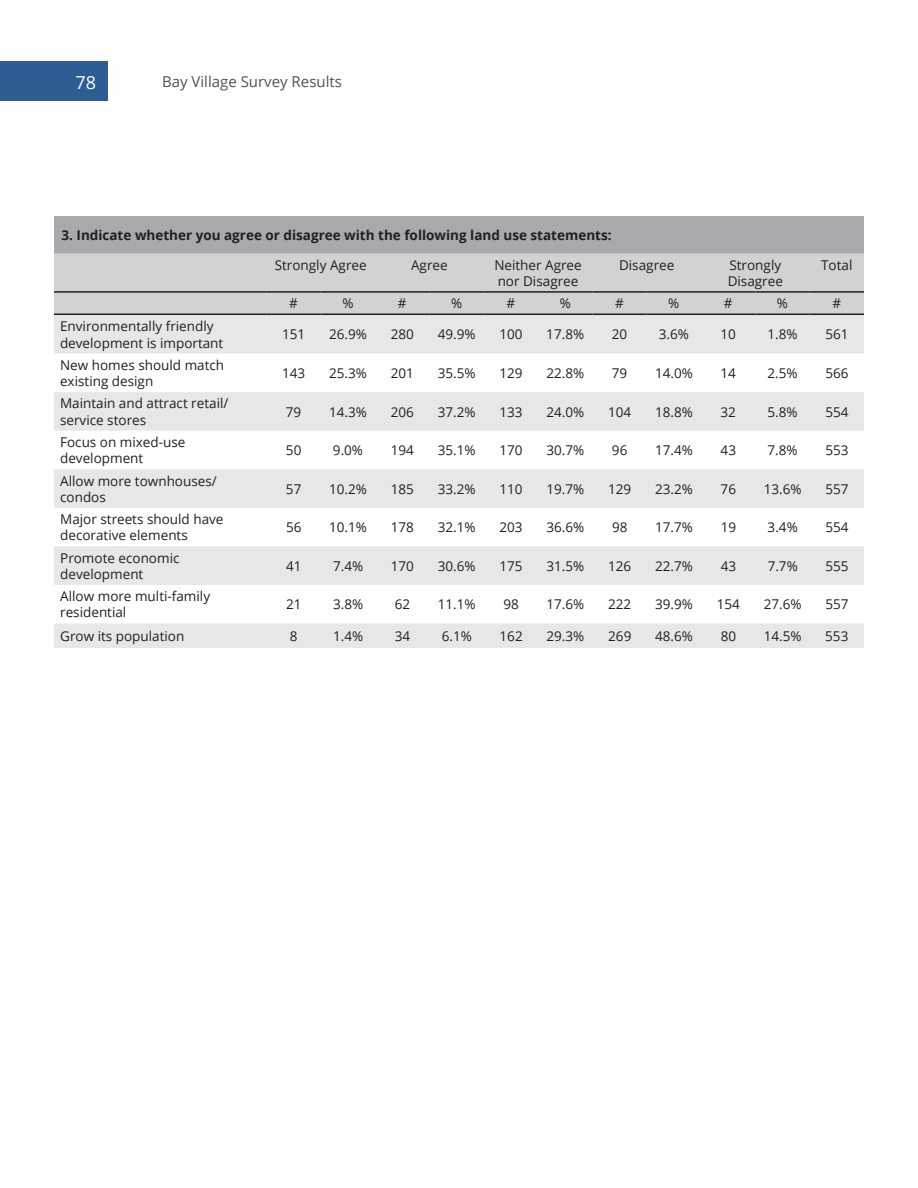
<style>
.page{position:relative;width:918px;height:1188px;background:#fff}
.page>*{position:absolute;margin:0;border:0;box-sizing:border-box;transform-origin:0 0}
.t1{font:18px "Open Sans";color:#fff}
.t2{font:15px "Open Sans";color:#59504e}
.t3{font:13.5px/16.2px "Open Sans";color:#231f20}
.t4{font:700 13.5px "Open Sans";color:#231f20}
</style>
<div class="page">
<div style="left:0;top:61px;width:108px;height:40px;background:#2e5d94"></div>
<div style="left:54px;top:216px;width:810px;height:37px;background:#a8a9ad"></div>
<div style="left:54px;top:253px;width:810px;height:61px;background:#d1d2d4"></div>
<svg style="left:54px;top:315px;width:810px;height:333px;fill:#e6e7e9"></svg>
<hr style="left:54px;top:314px;width:212px;height:1px;background:#231f20">
<hr style="left:54px;top:291px;width:212px;height:2px;background:#231f20">
<hr style="left:810px;top:291px;width:54px;height:2px;background:#231f20">
<hr style="left:266px;top:291px;width:55px;height:2px;background:#231f20">
<hr style="left:321px;top:291px;width:54px;height:2px;background:#231f20">
<hr style="left:375px;top:291px;width:54px;height:2px;background:#231f20">
<hr style="left:429px;top:291px;width:55px;height:2px;background:#231f20">
<hr style="left:484px;top:291px;width:54px;height:2px;background:#231f20">
<hr style="left:538px;top:291px;width:54px;height:2px;background:#231f20">
<hr style="left:592px;top:291px;width:55px;height:2px;background:#231f20">
<hr style="left:647px;top:291px;width:54px;height:2px;background:#231f20">
<hr style="left:701px;top:291px;width:54px;height:2px;background:#231f20">
<hr style="left:755px;top:291px;width:55px;height:2px;background:#231f20">
<hr style="left:266px;top:314px;width:55px;height:1px;background:#231f20">
<hr style="left:321px;top:314px;width:54px;height:1px;background:#231f20">
<hr style="left:375px;top:314px;width:54px;height:1px;background:#231f20">
<hr style="left:429px;top:314px;width:55px;height:1px;background:#231f20">
<hr style="left:484px;top:314px;width:54px;height:1px;background:#231f20">
<hr style="left:538px;top:314px;width:54px;height:1px;background:#231f20">
<hr style="left:592px;top:314px;width:55px;height:1px;background:#231f20">
<hr style="left:647px;top:314px;width:54px;height:1px;background:#231f20">
<hr style="left:701px;top:314px;width:54px;height:1px;background:#231f20">
<hr style="left:755px;top:314px;width:55px;height:1px;background:#231f20">
<hr style="left:810px;top:314px;width:54px;height:1px;background:#231f20">
<h1 class="t1" style="left:76px;top:71px;width:22px">78</h1>
<p class="t2" style="left:162px;top:71px;width:181px">Bay Village Survey Results</p>
<p class="t4" style="left:62px;top:225px;width:552px">3. Indicate whether you agree or disagree with the following land use statements:</p>
<p class="t3" style="left:275px;top:256px;width:93px">Strongly Agree</p>
<p class="t3" style="left:411px;top:256px;width:38px">Agree</p>
<p class="t3" style="left:494px;top:256px;width:89px">Neither Agree nor Disagree</p>
<p class="t3" style="left:619px;top:256px;width:57px">Disagree</p>
<p class="t3" style="left:728px;top:256px;width:57px">Strongly<br>Disagree</p>
<p class="t3" style="left:821px;top:256px;width:33px">Total</p>
<p class="t3" style="left:289px;top:295px;width:10px">#</p>
<p class="t3" style="left:342px;top:295px;width:13px">%</p>
<p class="t3" style="left:398px;top:295px;width:10px">#</p>
<p class="t3" style="left:451px;top:295px;width:13px">%</p>
<p class="t3" style="left:507px;top:295px;width:10px">#</p>
<p class="t3" style="left:560px;top:295px;width:13px">%</p>
<p class="t3" style="left:615px;top:295px;width:10px">#</p>
<p class="t3" style="left:668px;top:295px;width:13px">%</p>
<p class="t3" style="left:724px;top:295px;width:10px">#</p>
<p class="t3" style="left:777px;top:295px;width:13px">%</p>
<p class="t3" style="left:833px;top:295px;width:10px">#</p>
<p class="t3" style="left:60px;top:318px;width:165px">Environmentally friendly development is important</p>
<p class="t3" style="left:282px;top:326px;width:25px">151</p>
<p class="t3" style="left:329px;top:326px;width:39px">26.9%</p>
<p class="t3" style="left:391px;top:326px;width:25px">280</p>
<p class="t3" style="left:438px;top:326px;width:39px">49.9%</p>
<p class="t3" style="left:499px;top:326px;width:25px">100</p>
<p class="t3" style="left:546px;top:326px;width:39px">17.8%</p>
<p class="t3" style="left:612px;top:326px;width:17px">20</p>
<p class="t3" style="left:659px;top:326px;width:32px">3.6%</p>
<p class="t3" style="left:721px;top:326px;width:17px">10</p>
<p class="t3" style="left:768px;top:326px;width:32px">1.8%</p>
<p class="t3" style="left:825px;top:326px;width:25px">561</p>
<p class="t3" style="left:60px;top:357px;width:166px">New homes should match existing design</p>
<p class="t3" style="left:282px;top:365px;width:25px">143</p>
<p class="t3" style="left:329px;top:365px;width:39px">25.3%</p>
<p class="t3" style="left:391px;top:365px;width:25px">201</p>
<p class="t3" style="left:438px;top:365px;width:39px">35.5%</p>
<p class="t3" style="left:499px;top:365px;width:25px">129</p>
<p class="t3" style="left:546px;top:365px;width:39px">22.8%</p>
<p class="t3" style="left:612px;top:365px;width:17px">79</p>
<p class="t3" style="left:655px;top:365px;width:39px">14.0%</p>
<p class="t3" style="left:721px;top:365px;width:17px">14</p>
<p class="t3" style="left:768px;top:365px;width:32px">2.5%</p>
<p class="t3" style="left:825px;top:365px;width:25px">566</p>
<p class="t3" style="left:60px;top:395px;width:170px">Maintain and attract retail/ service stores</p>
<p class="t3" style="left:286px;top:403px;width:17px">79</p>
<p class="t3" style="left:329px;top:403px;width:39px">14.3%</p>
<p class="t3" style="left:391px;top:403px;width:25px">206</p>
<p class="t3" style="left:438px;top:403px;width:39px">37.2%</p>
<p class="t3" style="left:499px;top:403px;width:25px">133</p>
<p class="t3" style="left:546px;top:403px;width:39px">24.0%</p>
<p class="t3" style="left:608px;top:403px;width:25px">104</p>
<p class="t3" style="left:655px;top:403px;width:39px">18.8%</p>
<p class="t3" style="left:721px;top:403px;width:17px">32</p>
<p class="t3" style="left:768px;top:403px;width:32px">5.8%</p>
<p class="t3" style="left:825px;top:403px;width:25px">554</p>
<p class="t3" style="left:60px;top:434px;width:127px">Focus on mixed-use development</p>
<p class="t3" style="left:286px;top:442px;width:17px">50</p>
<p class="t3" style="left:333px;top:442px;width:32px">9.0%</p>
<p class="t3" style="left:391px;top:442px;width:25px">194</p>
<p class="t3" style="left:438px;top:442px;width:39px">35.1%</p>
<p class="t3" style="left:499px;top:442px;width:25px">170</p>
<p class="t3" style="left:546px;top:442px;width:39px">30.7%</p>
<p class="t3" style="left:612px;top:442px;width:17px">96</p>
<p class="t3" style="left:655px;top:442px;width:39px">17.4%</p>
<p class="t3" style="left:721px;top:442px;width:17px">43</p>
<p class="t3" style="left:768px;top:442px;width:32px">7.8%</p>
<p class="t3" style="left:825px;top:442px;width:25px">553</p>
<p class="t3" style="left:60px;top:472px;width:158px">Allow more townhouses/ condos</p>
<p class="t3" style="left:286px;top:480px;width:17px">57</p>
<p class="t3" style="left:329px;top:480px;width:39px">10.2%</p>
<p class="t3" style="left:391px;top:480px;width:25px">185</p>
<p class="t3" style="left:438px;top:480px;width:39px">33.2%</p>
<p class="t3" style="left:499px;top:480px;width:25px">110</p>
<p class="t3" style="left:546px;top:480px;width:39px">19.7%</p>
<p class="t3" style="left:608px;top:480px;width:25px">129</p>
<p class="t3" style="left:655px;top:480px;width:39px">23.2%</p>
<p class="t3" style="left:721px;top:480px;width:17px">76</p>
<p class="t3" style="left:764px;top:480px;width:39px">13.6%</p>
<p class="t3" style="left:825px;top:480px;width:25px">557</p>
<p class="t3" style="left:60px;top:511px;width:165px">Major streets should have decorative elements</p>
<p class="t3" style="left:286px;top:519px;width:17px">56</p>
<p class="t3" style="left:329px;top:519px;width:39px">10.1%</p>
<p class="t3" style="left:391px;top:519px;width:25px">178</p>
<p class="t3" style="left:438px;top:519px;width:39px">32.1%</p>
<p class="t3" style="left:499px;top:519px;width:25px">203</p>
<p class="t3" style="left:546px;top:519px;width:39px">36.6%</p>
<p class="t3" style="left:612px;top:519px;width:17px">98</p>
<p class="t3" style="left:655px;top:519px;width:39px">17.7%</p>
<p class="t3" style="left:721px;top:519px;width:17px">19</p>
<p class="t3" style="left:768px;top:519px;width:32px">3.4%</p>
<p class="t3" style="left:825px;top:519px;width:25px">554</p>
<p class="t3" style="left:60px;top:549px;width:121px">Promote economic development</p>
<p class="t3" style="left:286px;top:557px;width:17px">41</p>
<p class="t3" style="left:333px;top:557px;width:32px">7.4%</p>
<p class="t3" style="left:391px;top:557px;width:25px">170</p>
<p class="t3" style="left:438px;top:557px;width:39px">30.6%</p>
<p class="t3" style="left:500px;top:557px;width:25px">175</p>
<p class="t3" style="left:546px;top:557px;width:39px">31.5%</p>
<p class="t3" style="left:608px;top:557px;width:25px">126</p>
<p class="t3" style="left:655px;top:557px;width:39px">22.7%</p>
<p class="t3" style="left:721px;top:557px;width:17px">43</p>
<p class="t3" style="left:768px;top:557px;width:32px">7.7%</p>
<p class="t3" style="left:825px;top:557px;width:25px">555</p>
<p class="t3" style="left:60px;top:588px;width:151px">Allow more multi-family residential</p>
<p class="t3" style="left:286px;top:596px;width:17px">21</p>
<p class="t3" style="left:333px;top:596px;width:32px">3.8%</p>
<p class="t3" style="left:395px;top:596px;width:17px">62</p>
<p class="t3" style="left:438px;top:596px;width:39px">11.1%</p>
<p class="t3" style="left:503px;top:596px;width:17px">98</p>
<p class="t3" style="left:547px;top:596px;width:39px">17.6%</p>
<p class="t3" style="left:608px;top:596px;width:25px">222</p>
<p class="t3" style="left:655px;top:596px;width:39px">39.9%</p>
<p class="t3" style="left:717px;top:596px;width:25px">154</p>
<p class="t3" style="left:764px;top:596px;width:39px">27.6%</p>
<p class="t3" style="left:826px;top:596px;width:25px">557</p>
<p class="t3" style="left:60px;top:628px;width:126px">Grow its population</p>
<p class="t3" style="left:290px;top:628px;width:9px">8</p>
<p class="t3" style="left:333px;top:628px;width:32px">1.4%</p>
<p class="t3" style="left:395px;top:628px;width:17px">34</p>
<p class="t3" style="left:442px;top:628px;width:32px">6.1%</p>
<p class="t3" style="left:500px;top:628px;width:25px">162</p>
<p class="t3" style="left:547px;top:628px;width:39px">29.3%</p>
<p class="t3" style="left:608px;top:628px;width:25px">269</p>
<p class="t3" style="left:655px;top:628px;width:39px">48.6%</p>
<p class="t3" style="left:721px;top:628px;width:17px">80</p>
<p class="t3" style="left:764px;top:628px;width:39px">14.5%</p>
<p class="t3" style="left:825px;top:628px;width:25px">553</p>
</div>
